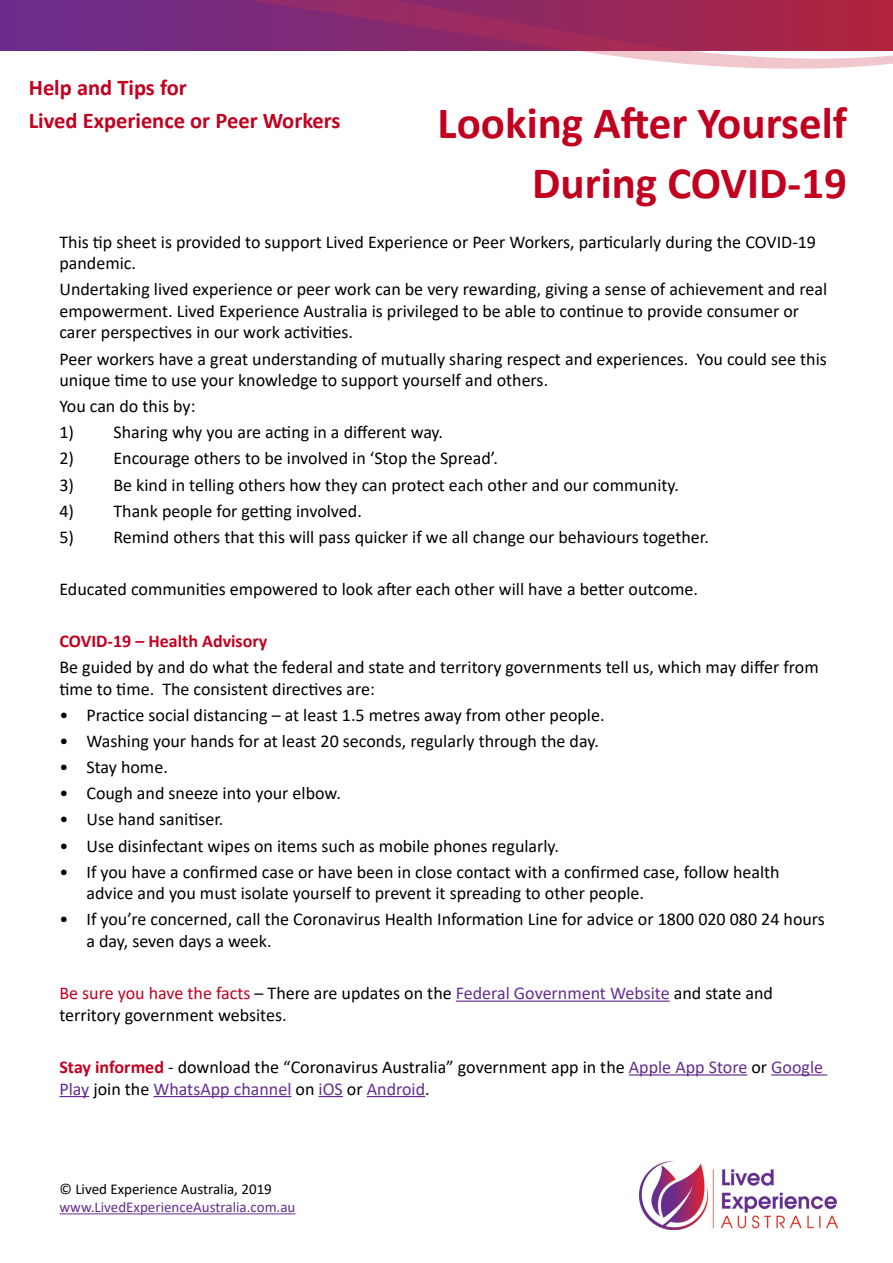
<style>
.page{position:relative;width:893px;height:1263px;background:#fff}
.page>*{position:absolute;margin:0;border:0;box-sizing:border-box;transform-origin:0 0}
.t1{font:700 45px/60px "Calibri";color:#c1001f;text-align:right}
.t2{font:700 22.5px/33px "Calibri";color:#c1001f}
.t3{font:18px/21.6px "Calibri";color:#000}
.t4{font:700 18px "Calibri";color:#c1001f}
.t5{font:15px "Calibri";color:#662d91}
.t6{font:15px "Calibri";color:#000}
.s1{color:#c1001f}
.s2{color:#662d91}
.s3{font-weight:700;color:#c1001f}
</style>
<div class="page">
<svg style="left:0;top:0;width:893px;height:69px"></svg>
<hr style="left:456px;top:1000px;width:214px;height:2px;background:#662d91">
<hr style="left:629px;top:1074px;width:118px;height:1px;background:#662d91">
<hr style="left:771px;top:1074px;width:56px;height:1px;background:#662d91">
<hr style="left:59px;top:1096px;width:30px;height:1px;background:#662d91">
<hr style="left:153px;top:1096px;width:138px;height:1px;background:#662d91">
<svg style="left:319px;top:1096px;width:24px;height:1px"></svg>
<hr style="left:367px;top:1096px;width:58px;height:1px;background:#662d91">
<hr style="left:59px;top:1213px;width:236px;height:1px;background:#662d91">
<img style="left:640px;top:1161px;width:197px;height:68px">
<p class="t2" style="left:29px;top:71px;width:313px">Help and Tips for<br>Lived Experience or Peer Workers</p>
<h1 class="t1" style="left:438px;top:92px;width:411px">Looking After Yourself<br>During COVID-19</h1>
<p class="t3" style="left:59px;top:230px;width:758px">This tip sheet is provided to support Lived Experience or Peer Workers, particularly during the COVID-19 pandemic.</p>
<p class="t3" style="left:59px;top:278px;width:769px">Undertaking lived experience or peer work can be very rewarding, giving a sense of achievement and real empowerment. Lived Experience Australia is privileged to be able to continue to provide consumer or carer perspectives in our work activities.</p>
<p class="t3" style="left:59px;top:347px;width:769px">Peer workers have a great understanding of mutually sharing respect and experiences. You could see this unique time to use your knowledge to support yourself and others.</p>
<p class="t3" style="left:59px;top:395px;width:138px">You can do this by:</p>
<p class="t3" style="left:59px;top:421px;width:385px">1) Sharing why you are acting in a different way.</p>
<p class="t3" style="left:59px;top:447px;width:440px">2) Encourage others to be involved in ‘Stop the Spread’.</p>
<p class="t3" style="left:59px;top:473px;width:621px">3) Be kind in telling others how they can protect each other and our community.</p>
<p class="t3" style="left:59px;top:499px;width:304px">4) Thank people for getting involved.</p>
<p class="t3" style="left:59px;top:525px;width:651px">5) Remind others that this will pass quicker if we all change our behaviours together.</p>
<p class="t3" style="left:59px;top:578px;width:640px">Educated communities empowered to look after each other will have a better outcome.</p>
<p class="t4" style="left:59px;top:628px;width:209px">COVID-19 – Health Advisory</p>
<p class="t3" style="left:59px;top:656px;width:761px">Be guided by and do what the federal and state and territory governments tell us, which may differ from time to time. The consistent directives are:</p>
<p class="t3" style="left:59px;top:704px;width:547px">• Practice social distancing – at least 1.5 metres away from other people.</p>
<p class="t3" style="left:59px;top:730px;width:541px">• Washing your hands for at least 20 seconds, regularly through the day.</p>
<p class="t3" style="left:59px;top:756px;width:110px">• Stay home.</p>
<p class="t3" style="left:59px;top:782px;width:283px">• Cough and sneeze into your elbow.</p>
<p class="t3" style="left:59px;top:808px;width:165px">• Use hand sanitiser.</p>
<p class="t3" style="left:59px;top:834px;width:501px">• Use disinfectant wipes on items such as mobile phones regularly.</p>
<p class="t3" style="left:86px;top:860px;width:695px;text-indent:-27px">• If you have a confirmed case or have been in close contact with a confirmed case, follow health advice and you must isolate yourself to prevent it spreading to other people.</p>
<p class="t3" style="left:86px;top:908px;width:740px;text-indent:-27px">• If you’re concerned, call the Coronavirus Health Information Line for advice or 1800 020 080 24 hours a day, seven days a week.</p>
<p class="t3" style="left:59px;top:982px;width:715px"><span class="s1">Be sure you have the facts</span> – There are updates on the <span class="s2">Federal Government Website</span> and state and territory government websites.</p>
<p class="t3" style="left:59px;top:1056px;width:765px"><span class="s3">Stay informed</span> - download the “Coronavirus Australia” government app in the <span class="s2">Apple App Store</span> or <span class="s2">Google<br>Play</span> join the <span class="s2">WhatsApp channel</span> on <span class="s2">iOS</span> or <span class="s2">Android</span>.</p>
<p class="t6" style="left:59px;top:1179px;width:214px">© Lived Experience Australia, 2019</p>
<p class="t5" style="left:59px;top:1197px;width:238px">www.LivedExperienceAustralia.com.au</p>
</div>
